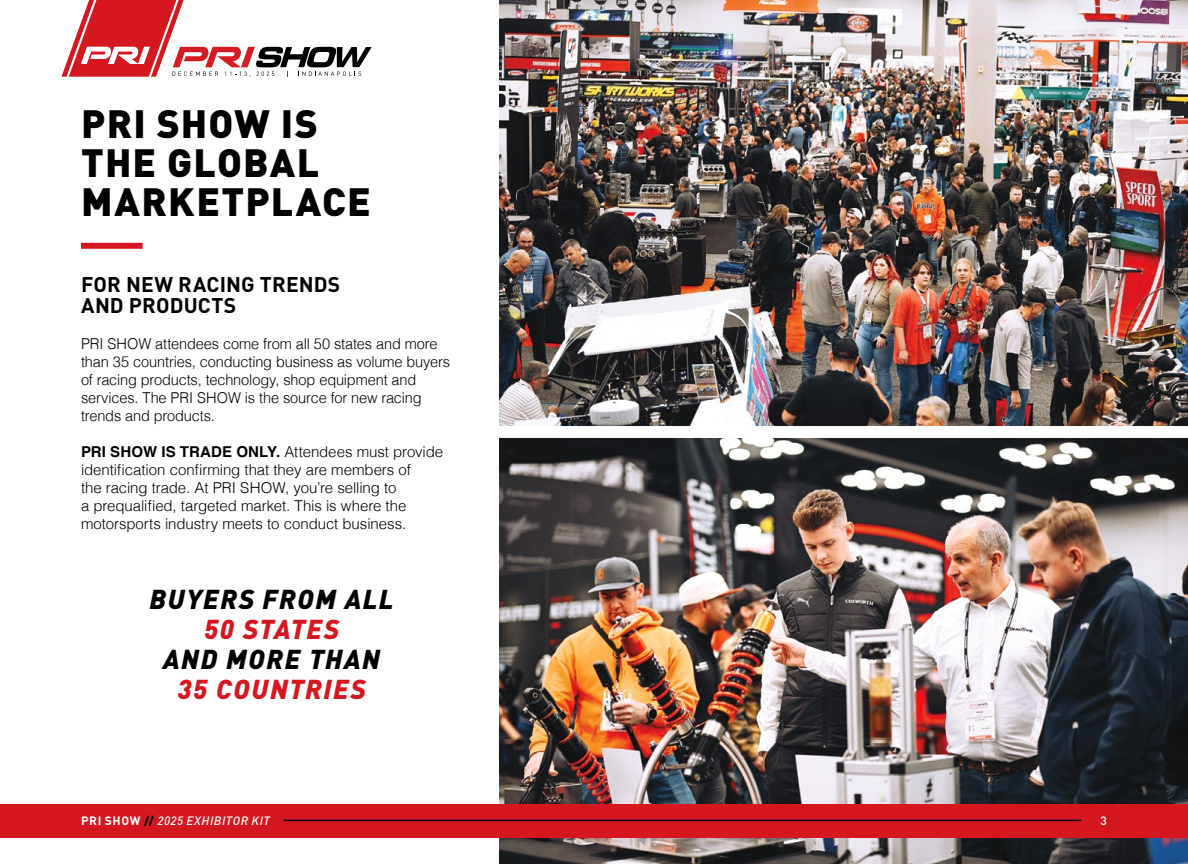
<style>
.page{position:relative;width:1188px;height:864px;background:#fff}
.page>*{position:absolute;margin:0;border:0;box-sizing:border-box;transform-origin:0 0}
.t1{font:900 39px/39px "DINOT";letter-spacing:.03em;color:#000}
.t2{font:italic 900 27px "DINOT";letter-spacing:.055em;color:#000}
.t3{font:italic 900 27px "DINOT";letter-spacing:.05em;color:#d5181f}
.t4{font:700 21px/21px "DINOT";letter-spacing:.005em;color:#000}
.t5{font:300 15px/18px "Helvetica";letter-spacing:-.005em;color:#000}
.t6{font:italic 500 12px "DINOT";letter-spacing:.045em;color:#fff}
.t7{font:500 12px "DINOT";color:#fff}
.s1{font-weight:700}
.s2{font-weight:700;font-style:normal}
.s3{font-weight:900;font-style:normal;color:#000}
</style>
<div class="page">
<img style="left:500px;top:0;width:688px;height:425px">
<img style="left:500px;top:439px;width:688px;height:425px">
<div style="left:81px;top:243px;width:62px;height:6px;background:#d5181f"></div>
<div style="left:0;top:804px;width:1188px;height:34px;background:#d5181f"></div>
<hr style="left:284px;top:820px;width:797px;height:1px;background:#000">
<svg style="left:61px;top:0;width:311px;height:77px"></svg>
<h1 class="t1" style="left:81px;top:100px;width:291px">PRI SHOW IS<br>THE GLOBAL<br>MARKETPLACE</h1>
<h3 class="t4" style="left:81px;top:272px;width:261px">FOR NEW RACING TRENDS<br>AND PRODUCTS</h3>
<p class="t5" style="left:81px;top:333px;width:371px">PRI SHOW attendees come from all 50 states and more than 35 countries, conducting business as volume buyers of racing products, technology, shop equipment and services. The PRI SHOW is the source for new racing trends and products.</p>
<p class="t5" style="left:81px;top:441px;width:364px"><span class="s1">PRI SHOW IS TRADE ONLY.</span> Attendees must provide identification confirming that they are members of<br>the racing trade. At PRI SHOW, you’re selling to<br>a prequalified, targeted market. This is where the motorsports industry meets to conduct business.</p>
<h2 class="t2" style="left:150px;top:578px;width:246px">BUYERS FROM ALL</h2>
<h2 class="t3" style="left:204px;top:608px;width:136px">50 STATES</h2>
<h2 class="t2" style="left:163px;top:638px;width:219px">AND MORE THAN</h2>
<h2 class="t3" style="left:178px;top:668px;width:190px">35 COUNTRIES</h2>
<p class="t6" style="left:81px;top:812px;width:190px"><span class="s2">PRI SHOW</span> <span class="s3">//</span> 2025 EXHIBITOR KIT</p>
<p class="t7" style="left:1101px;top:811px;width:8px">3</p>
</div>
